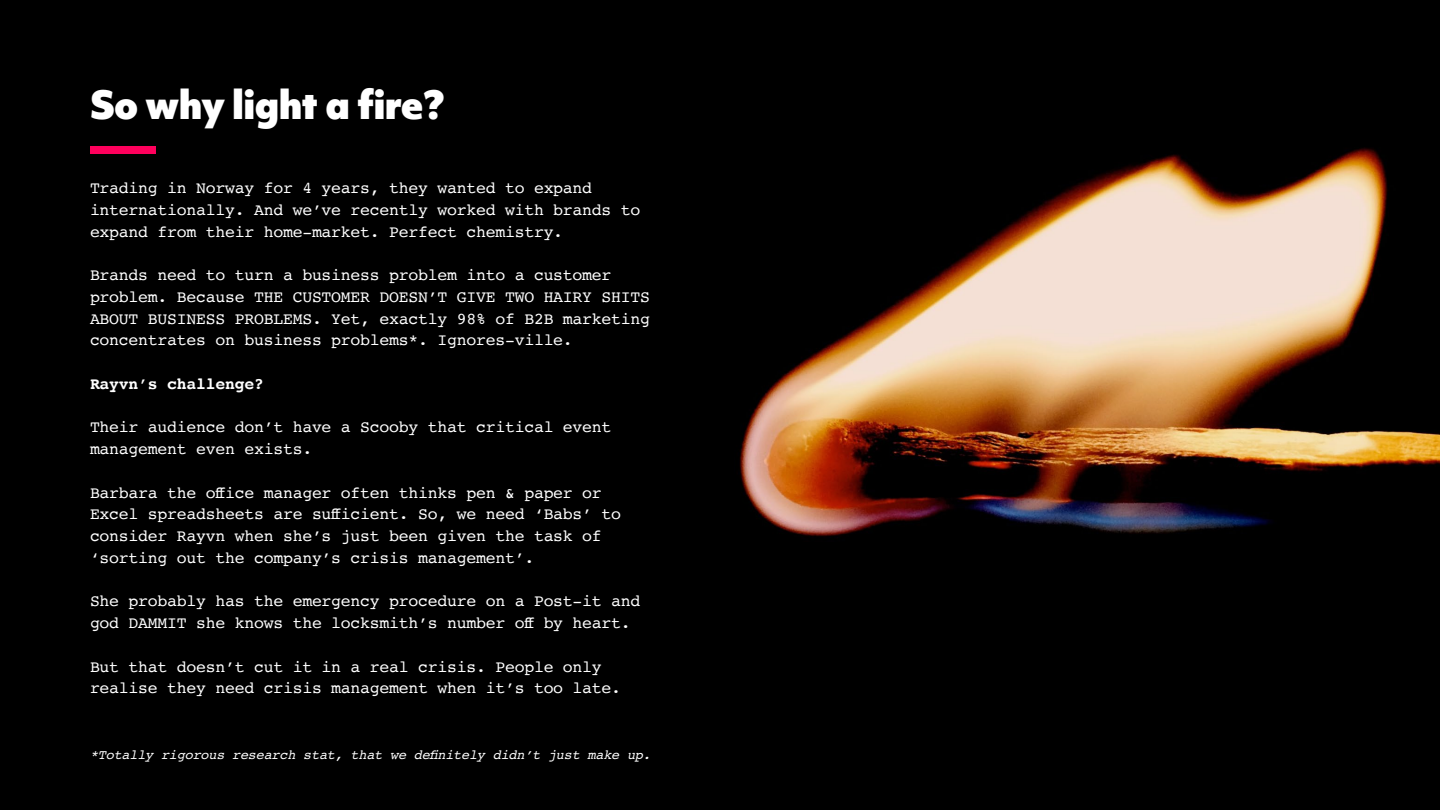
<style>
.page{position:relative;width:1440px;height:810px;background:#fff}
.page>*{position:absolute;margin:0;border:0;box-sizing:border-box;transform-origin:0 0}
.t1{font:900 37.5px "Objektiv Mk 1";letter-spacing:-.015em;color:#fff}
.t2{font:16.5px/21.8px "Courier";letter-spacing:-.015em;color:#fff}
.t3{font:700 16.5px "Courier";letter-spacing:-.015em;color:#fff}
.t4{font:italic 13.5px "Courier";letter-spacing:-.015em;color:#fff}
</style>
<div class="page">
<div style="left:0;top:0;width:695px;height:810px;background:#000"></div>
<img style="left:695px;top:0;width:745px;height:810px">
<div style="left:90px;top:147px;width:65px;height:7px;background:#ff005c"></div>
<h1 class="t1" style="left:90px;top:77px;width:356px">So why light a fire?</h1>
<p class="t2" style="left:90px;top:177px;width:552px">Trading in Norway for 4 years, they wanted to expand internationally. And we’ve recently worked with brands to expand from their home-market. Perfect chemistry.</p>
<p class="t2" style="left:90px;top:264px;width:562px">Brands need to turn a business problem into a customer problem. Because THE CUSTOMER DOESN’T GIVE TWO HAIRY SHITS ABOUT BUSINESS PROBLEMS. Yet, exactly 98% of B2B marketing concentrates on business problems*. Ignores-ville.</p>
<p class="t3" style="left:90px;top:370px;width:175px">Rayvn’s challenge?</p>
<p class="t2" style="left:90px;top:416px;width:523px">Their audience don’t have a Scooby that critical event management even exists.</p>
<p class="t2" style="left:90px;top:481px;width:533px">Barbara the office manager often thinks pen &amp; paper or Excel spreadsheets are sufficient. So, we need ‘Babs’ to consider Rayvn when she’s just been given the task of ‘sorting out the company’s crisis management’.</p>
<p class="t2" style="left:90px;top:590px;width:552px">She probably has the emergency procedure on a Post-it and god DAMMIT she knows the locksmith’s number off by heart.</p>
<p class="t2" style="left:90px;top:655px;width:533px">But that doesn’t cut it in a real crisis. People only realise they need crisis management when it’s too late.</p>
<p class="t4" style="left:90px;top:744px;width:562px">*Totally rigorous research stat, that we definitely didn’t just make up.</p>
</div>
